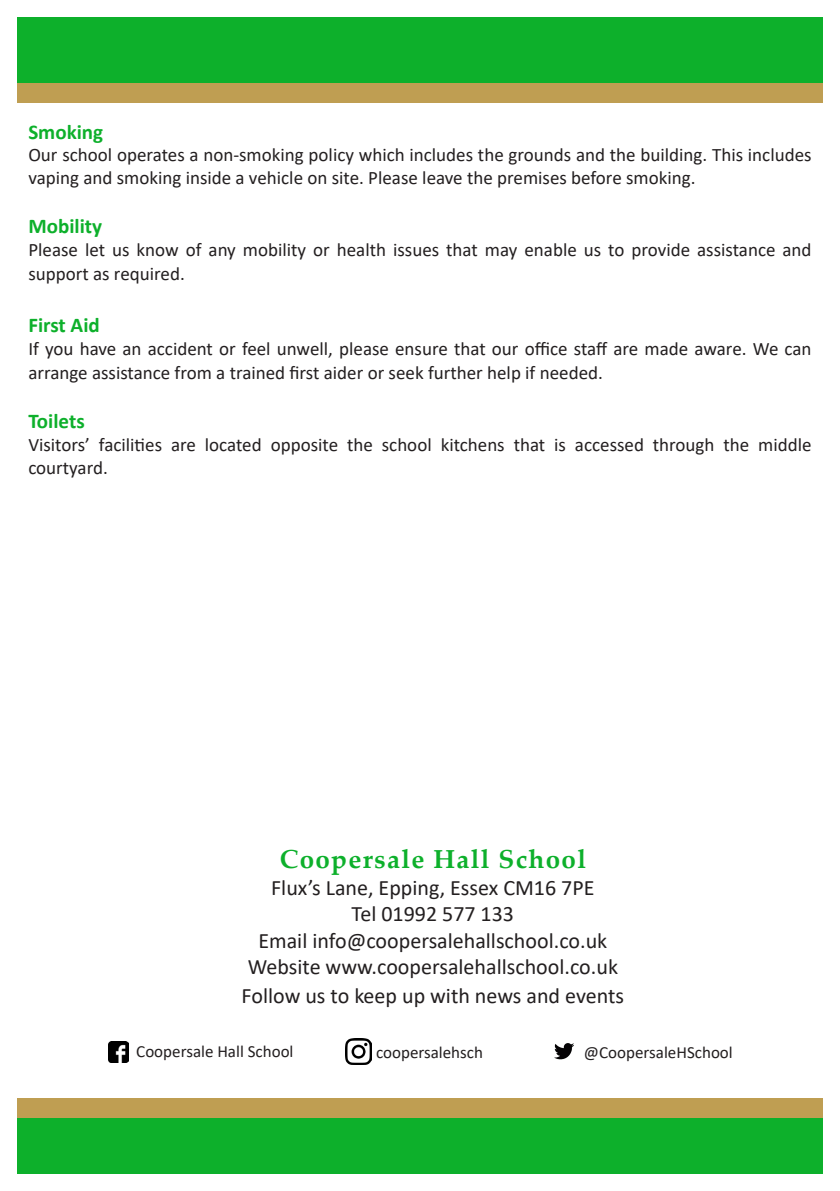
<style>
.page{position:relative;width:840px;height:1191px;background:#fff}
.page>*{position:absolute;margin:0;border:0;box-sizing:border-box;transform-origin:0 0}
.t1{font:700 26px "Palatino Linotype";letter-spacing:.05em;color:#0db02b}
.t2{font:22px/26.4px "Calibri";color:#231f20;text-align:center}
.t3{font:700 21px "Calibri";color:#0db02b}
.t4{font:19px/22.8px "Calibri";color:#231f20}
.t5{font:17px "Calibri";color:#231f20}
</style>
<div class="page">
<div style="left:17px;top:17px;width:805px;height:76px;background:#0db02b"></div>
<div style="left:17px;top:83px;width:805px;height:20px;background:#bf9e52"></div>
<div style="left:17px;top:1098px;width:805px;height:76px;background:#0db02b"></div>
<div style="left:17px;top:1098px;width:805px;height:20px;background:#bf9e52"></div>
<img style="left:108px;top:1041px;width:21px;height:21px">
<img style="left:345px;top:1039px;width:26px;height:25px">
<img style="left:554px;top:1043px;width:19px;height:17px">
<p class="t3" style="left:28px;top:117px;width:76px">Smoking</p>
<p class="t4" style="left:28px;top:143px;width:784px">Our school operates a non-smoking policy which includes the grounds and the building. This includes vaping and smoking inside a vehicle on site. Please leave the premises before smoking.</p>
<p class="t3" style="left:28px;top:212px;width:75px">Mobility</p>
<p class="t4" style="left:28px;top:237px;width:784px;line-height:24px">Please let us know of any mobility or health issues that may enable us to provide assistance and support as required.</p>
<p class="t3" style="left:28px;top:310px;width:73px">First Aid</p>
<p class="t4" style="left:28px;top:336px;width:784px;line-height:24px">If you have an accident or feel unwell, please ensure that our office staff are made aware. We can arrange assistance from a trained first aider or seek further help if needed.</p>
<p class="t3" style="left:28px;top:406px;width:58px">Toilets</p>
<p class="t4" style="left:28px;top:432px;width:784px">Visitors’ facilities are located opposite the school kitchens that is accessed through the middle courtyard.</p>
<h1 class="t1" style="left:279px;top:849px;width:308px">Coopersale Hall School</h1>
<p class="t2" style="left:247px;top:873px;width:371px">Flux’s Lane, Epping, Essex CM16 7PE<br>Tel 01992 577 133<br>Email info@coopersalehallschool.co.uk Website www.coopersalehallschool.co.uk</p>
<p class="t2" style="left:241px;top:981px;width:384px">Follow us to keep up with news and events</p>
<p class="t5" style="left:136px;top:1045px;width:159px">Coopersale Hall School</p>
<p class="t5" style="left:376px;top:1046px;width:108px">coopersalehsch</p>
<p class="t5" style="left:583px;top:1040px;width:150px">@CoopersaleHSchool</p>
</div>
